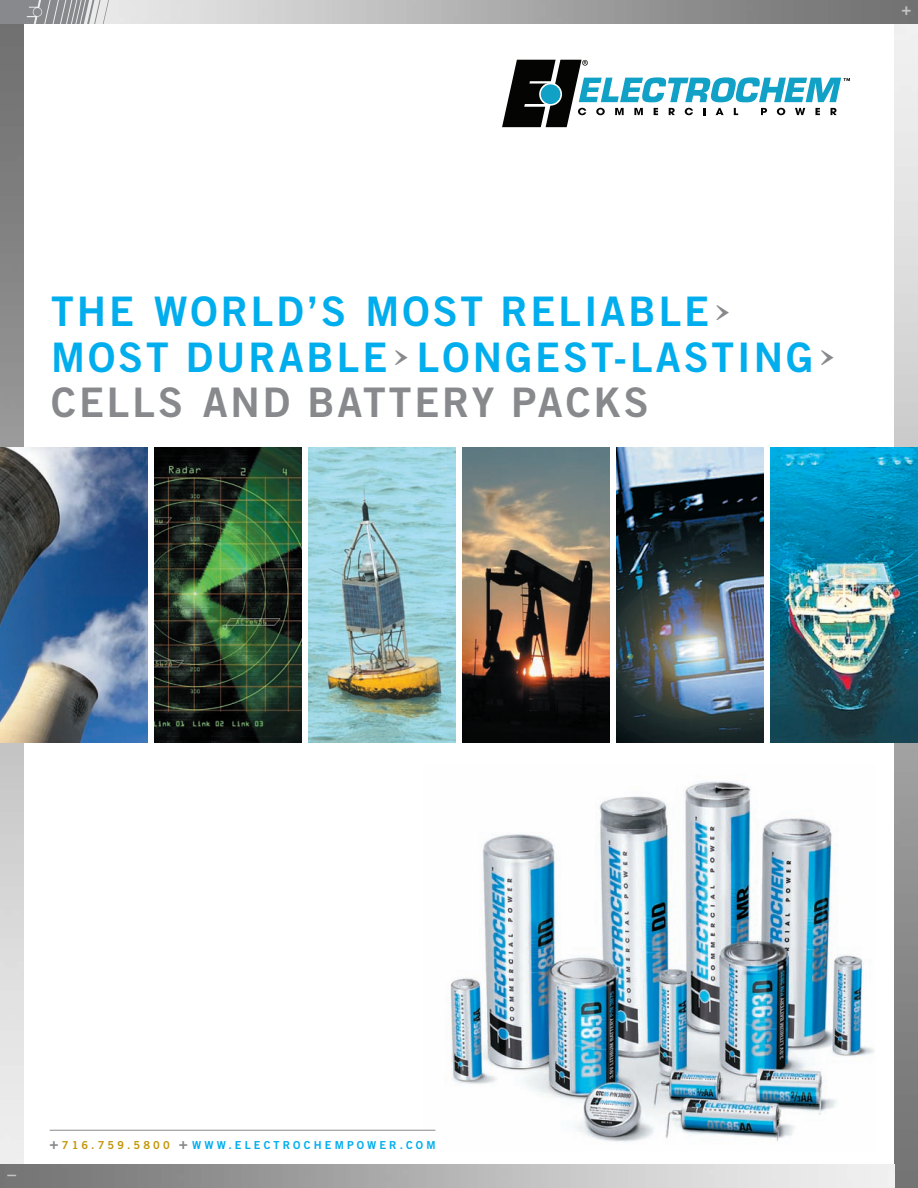
<style>
.page{position:relative;width:918px;height:1188px;background:#fff}
.page>*{position:absolute;margin:0;border:0;box-sizing:border-box;transform-origin:0 0}
.t1{font:40.8px/45.2px "Trade Gothic Bold Two";letter-spacing:.075em;color:#00aded}
.t2{font:17.4px "Trade Gothic Bold Two";color:#c2c3c6}
.t3{font:16.5px "Trade Gothic Bold Two";color:#c2c3c6}
.t4{font:10.95px "Trade Gothic Bold Two";letter-spacing:.28em;color:#00aded}
.s1{font-family:"Mrs Eaves";font-weight:700;font-size:34.95px;color:#87898c}
.s2{color:#87898c}
.s3{font-size:15.15px;color:#87898c}
.s4{color:#c49608}
</style>
<div class="page">
<img style="left:423px;top:781px;width:451px;height:361px">
<svg style="left:502px;top:60px;width:348px;height:67px"></svg>
<svg style="left:539px;top:83px;width:23px;height:23px"></svg>
<div style="left:541px;top:84px;width:19px;height:20px;background:#11a0c6;border-radius:50%"></div>
<img style="left:894px;top:24px;width:24px;height:1164px">
<img style="left:0;top:447px;width:147px;height:295px">
<img style="left:154px;top:447px;width:147px;height:295px">
<img style="left:308px;top:447px;width:148px;height:295px">
<img style="left:462px;top:447px;width:148px;height:295px">
<img style="left:617px;top:447px;width:147px;height:295px">
<img style="left:771px;top:447px;width:147px;height:295px">
<svg style="left:0;top:0;width:119px;height:24px;background:#a7a8aa"></svg>
<hr style="left:50px;top:1130px;width:385px;height:1px;background:#87898c">
<p class="t3" style="left:901px;top:3px;width:11px">+</p>
<p class="t1" style="left:51px;top:293px;width:787px">THE WORLD’S MOST RELIABLE<span class="s1">&gt;<br></span>MOST DURABLE<span class="s1">&gt;</span> LONGEST-LASTING<span class="s1">&gt;<br></span><span class="s2">CELLS AND BATTERY PACKS</span></p>
<p class="t2" style="left:7px;top:1167px;width:10px">–</p>
<p class="t4" style="left:49px;top:1141px;width:388px"><span class="s3">+</span><span class="s4">716.759.5800</span> <span class="s3">+</span> WWW.ELECTROCHEMPOWER.COM</p>
</div>
